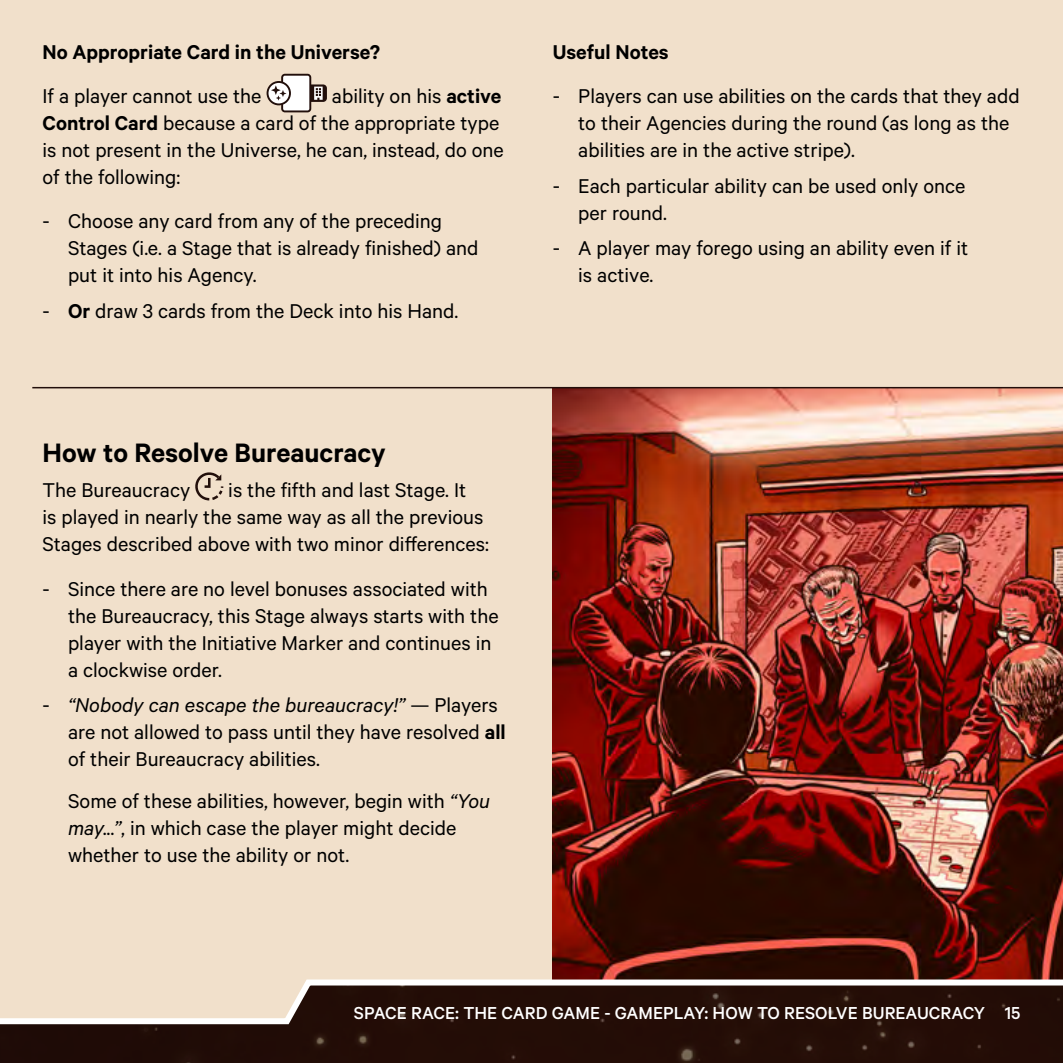
<style>
.page{position:relative;width:1063px;height:1063px;background:#f1e0cb}
.page>*{position:absolute;margin:0;border:0;box-sizing:border-box;transform-origin:0 0}
.t1{font:600 30px "Calibre";color:#000}
.t2{font:22.5px/27px "Calibre";color:#000}
.t3{font:600 22.5px "Calibre";color:#000}
.t4{font:500 19.5px "Calibre";color:#fff}
.s1{font-weight:600}
.s2{font-style:italic}
</style>
<div class="page">
<svg style="left:267px;top:74px;width:60px;height:38px"></svg>
<svg style="left:195px;top:472px;width:28px;height:28px"></svg>
<img style="left:553px;top:388px;width:510px;height:589px">
<hr style="left:32px;top:387px;width:1031px;height:1px;background:#220f0b">
<svg style="left:0;top:977px;width:1063px;height:86px;background:#503c34"></svg>
<p class="t3" style="left:43px;top:39px;width:339px">No Appropriate Card in the Universe?</p>
<p class="t2" style="left:43px;top:82px;width:221px">If a player cannot use the</p>
<p class="t2" style="left:43px;top:82px;width:463px;text-indent:289px">ability on his <span class="s1">active Control Card</span> because a card of the appropriate type is not present in the Universe, he can, instead, do one of the following:</p>
<p class="t2" style="left:68px;top:207px;width:412px;text-indent:-26px">- Choose any card from any of the preceding<br>Stages (i.e. a Stage that is already finished) and put it into his Agency.</p>
<p class="t2" style="left:43px;top:297px;width:417px">- <span class="s1">Or</span> draw 3 cards from the Deck into his Hand.</p>
<p class="t3" style="left:553px;top:39px;width:118px">Useful Notes</p>
<p class="t2" style="left:578px;top:82px;width:443px;text-indent:-26px">- Players can use abilities on the cards that they add to their Agencies during the round (as long as the abilities are in the active stripe).</p>
<p class="t2" style="left:578px;top:172px;width:389px;text-indent:-26px">- Each particular ability can be used only once per round.</p>
<p class="t2" style="left:578px;top:234px;width:391px;text-indent:-26px">- A player may forego using an ability even if it is active.</p>
<h1 class="t1" style="left:43px;top:435px;width:345px">How to Resolve Bureaucracy</h1>
<p class="t2" style="left:43px;top:476px;width:149px">The Bureaucracy</p>
<p class="t2" style="left:43px;top:476px;width:448px;text-indent:186px">is the fifth and last Stage. It<br>is played in nearly the same way as all the previous<br>Stages described above with two minor differences:</p>
<p class="t2" style="left:68px;top:574px;width:432px;text-indent:-26px">- Since there are no level bonuses associated with the Bureaucracy, this Stage always starts with the player with the Initiative Marker and continues in a clockwise order.</p>
<p class="t2" style="left:68px;top:691px;width:439px;text-indent:-26px">- <span class="s2">“Nobody can escape the bureaucracy!”</span> — Players are not allowed to pass until they have resolved <span class="s1">all </span>of their Bureaucracy abilities.</p>
<p class="t2" style="left:68px;top:787px;width:424px">Some of these abilities, however, begin with <span class="s2">“You may...”</span>, in which case the player might decide whether to use the ability or not.</p>
<p class="t4" style="left:354px;top:1002px;width:668px">SPACE RACE: THE CARD GAME - GAMEPLAY: HOW TO RESOLVE BUREAUCRACY 15</p>
</div>
